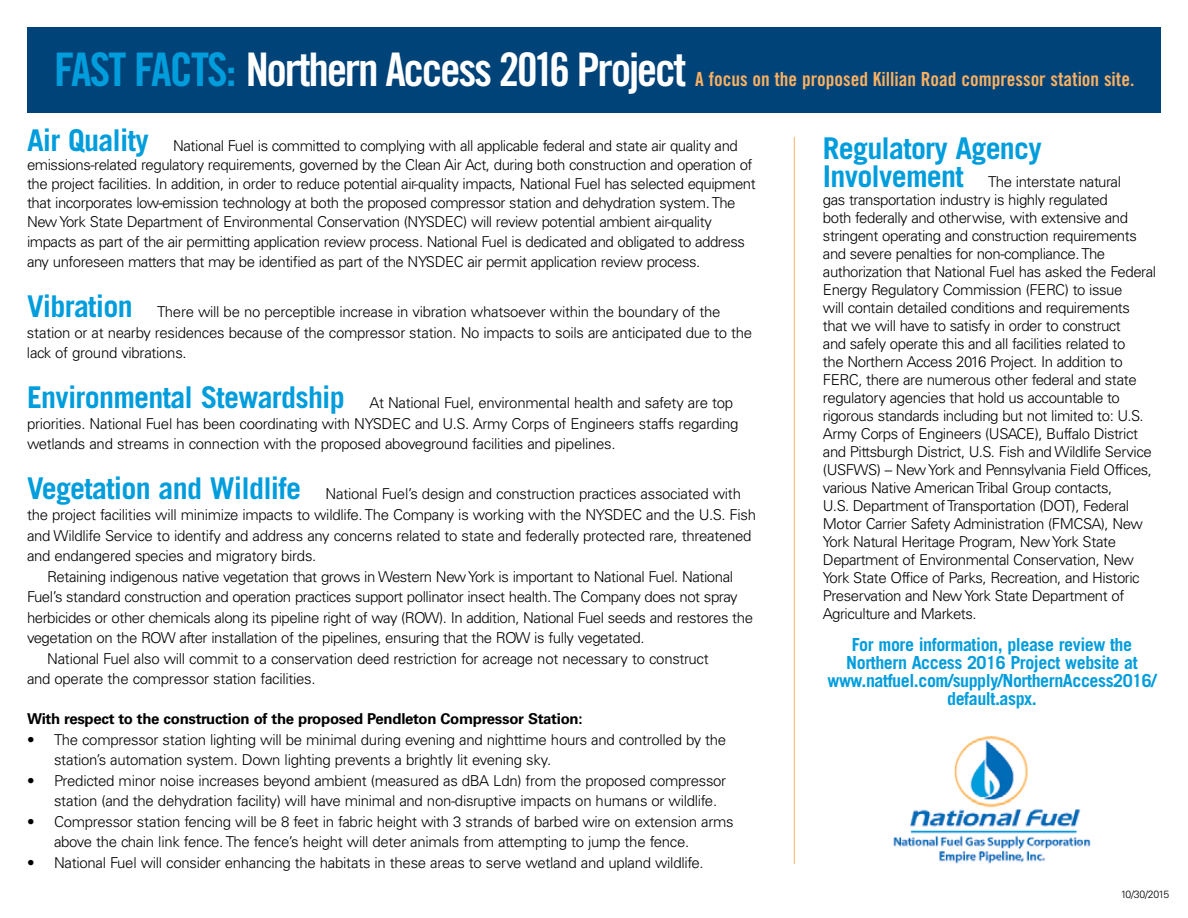
<style>
.page{position:relative;width:1188px;height:918px;background:#fff}
.page>*{position:absolute;margin:0;border:0;box-sizing:border-box;transform-origin:0 0}
.t1{font:46.35px "Trade Gothic LT Std Bd Cn 20";letter-spacing:-.05em;color:#fff}
.t2{font:700 30px "Trade Gothic LT Std";letter-spacing:-.025em;color:#009ddd}
.t3{font:19.5px "Trade Gothic LT Std Bd Cn 20";color:#fbb161}
.t4{font:700 18px/18px "Trade Gothic LT Std";letter-spacing:-.025em;color:#009ddd;text-align:center}
.t5{font:300 15px/18px "Univers LT Std";letter-spacing:-.03em;color:#000}
.t6{font:700 15px "Univers LT Std";letter-spacing:-.02em;color:#000}
.t7{font:300 10.5px "Univers LT Std";letter-spacing:-.07em;color:#000}
.s1{color:#009ddd}
.s2{font-family:"Trade Gothic LT Std";font-weight:700;font-size:30px;color:#009ddd}
</style>
<div class="page">
<img style="left:893px;top:736px;width:198px;height:128px">
<div style="left:27px;top:27px;width:1134px;height:85px;background:#004379"></div>
<hr style="left:794px;top:137px;width:1px;height:727px;background:#fbb161">
<h1 class="t1" style="left:54px;top:42px;width:634px"><span class="s1">FAST FACTS:</span> Northern Access 2016 Project</h1>
<h3 class="t3" style="left:695px;top:68px;width:441px">A focus on the proposed Killian Road compressor station site.</h3>
<p class="t5" style="left:27px;top:136px;width:730px;line-height:19px"><span class="s2">Air Quality</span> National Fuel is committed to complying with all applicable federal and state air quality and emissions-related regulatory requirements, governed by the Clean Air Act, during both construction and operation of the project facilities. In addition, in order to reduce potential air-quality impacts, National Fuel has selected equipment that incorporates low-emission technology at both the proposed compressor station and dehydration system. The New York State Department of Environmental Conservation (NYSDEC) will review potential ambient air-quality impacts as part of the air permitting application review process. National Fuel is dedicated and obligated to address</p>
<p class="t5" style="left:27px;top:253px;width:675px">any unforeseen matters that may be identified as part of the NYSDEC air permit application review process.</p>
<p class="t5" style="left:27px;top:302px;width:727px;line-height:20.5px"><span class="s2">Vibration</span> There will be no perceptible increase in vibration whatsoever within the boundary of the station or at nearby residences because of the compressor station. No impacts to soils are anticipated due to the lack of ground vibrations.</p>
<p class="t5" style="left:27px;top:393px;width:713px;line-height:20.5px"><span class="s2">Environmental Stewardship</span> At National Fuel, environmental health and safety are top priorities. National Fuel has been coordinating with NYSDEC and U.S. Army Corps of Engineers staffs regarding wetlands and streams in connection with the proposed aboveground facilities and pipelines.</p>
<p class="t5" style="left:27px;top:485px;width:716px"><span class="s2">Vegetation and Wildlife</span> National Fuel’s design and construction practices associated with</p>
<p class="t5" style="left:27px;top:506px;width:731px">the project facilities will minimize impacts to wildlife. The Company is working with the NYSDEC and the U.S. Fish</p>
<p class="t5" style="left:27px;top:526px;width:726px">and Wildlife Service to identify and address any concerns related to state and federally protected rare, threatened</p>
<p class="t5" style="left:27px;top:547px;width:291px">and endangered species and migratory birds.</p>
<p class="t5" style="left:47px;top:567px;width:687px">Retaining indigenous native vegetation that grows in Western New York is important to National Fuel. National</p>
<p class="t5" style="left:27px;top:588px;width:712px">Fuel’s standard construction and operation practices support pollinator insect health. The Company does not spray</p>
<p class="t5" style="left:27px;top:608px;width:728px">herbicides or other chemicals along its pipeline right of way (ROW). In addition, National Fuel seeds and restores the</p>
<p class="t5" style="left:27px;top:629px;width:619px">vegetation on the ROW after installation of the pipelines, ensuring that the ROW is fully vegetated.</p>
<p class="t5" style="left:47px;top:650px;width:663px">National Fuel also will commit to a conservation deed restriction for acreage not necessary to construct</p>
<p class="t5" style="left:27px;top:670px;width:290px">and operate the compressor station facilities.</p>
<p class="t6" style="left:27px;top:710px;width:557px">With respect to the construction of the proposed Pendleton Compressor Station:</p>
<p class="t5" style="left:54px;top:729px;width:674px;line-height:20.5px;text-indent:-27px">• The compressor station lighting will be minimal during evening and nighttime hours and controlled by the station’s automation system. Down lighting prevents a brightly lit evening sky.</p>
<p class="t5" style="left:54px;top:770px;width:674px;line-height:20.5px;text-indent:-27px">• Predicted minor noise increases beyond ambient (measured as dBA Ldn) from the proposed compressor station (and the dehydration facility) will have minimal and non-disruptive impacts on humans or wildlife.</p>
<p class="t5" style="left:54px;top:811px;width:681px;line-height:20.5px;text-indent:-27px">• Compressor station fencing will be 8 feet in fabric height with 3 strands of barbed wire on extension arms above the chain link fence. The fence’s height will deter animals from attempting to jump the fence.</p>
<p class="t5" style="left:27px;top:854px;width:678px">• National Fuel will consider enhancing the habitats in these areas to serve wetland and upland wildlife.</p>
<h2 class="t2" style="left:823px;top:130px;width:220px">Regulatory Agency</h2>
<p class="t5" style="left:823px;top:173px;width:335px"><span class="s2">Involvement</span> The interstate natural<br>gas transportation industry is highly regulated<br>both federally and otherwise, with extensive and stringent operating and construction requirements and severe penalties for non-compliance. The authorization that National Fuel has asked the Federal Energy Regulatory Commission (FERC) to issue<br>will contain detailed conditions and requirements that we will have to satisfy in order to construct<br>and safely operate this and all facilities related to<br>the Northern Access 2016 Project. In addition to FERC, there are numerous other federal and state regulatory agencies that hold us accountable to rigorous standards including but not limited to: U.S.<br>Army Corps of Engineers (USACE), Buffalo District and Pittsburgh District, U.S. Fish and Wildlife Service (USFWS) – New York and Pennsylvania Field Offices, various Native American Tribal Group contacts,<br>U.S. Department of Transportation (DOT), Federal Motor Carrier Safety Administration (FMCSA), New York Natural Heritage Program, New York State Department of Environmental Conservation, New York State Office of Parks, Recreation, and Historic Preservation and New York State Department of Agriculture and Markets.</p>
<p class="t4" style="left:828px;top:635px;width:330px">For more information, please review the Northern Access 2016 Project website at www.natfuel.com/supply/NorthernAccess2016/ default.aspx.</p>
<p class="t7" style="left:1121px;top:888px;width:50px">10/30/2015</p>
</div>
